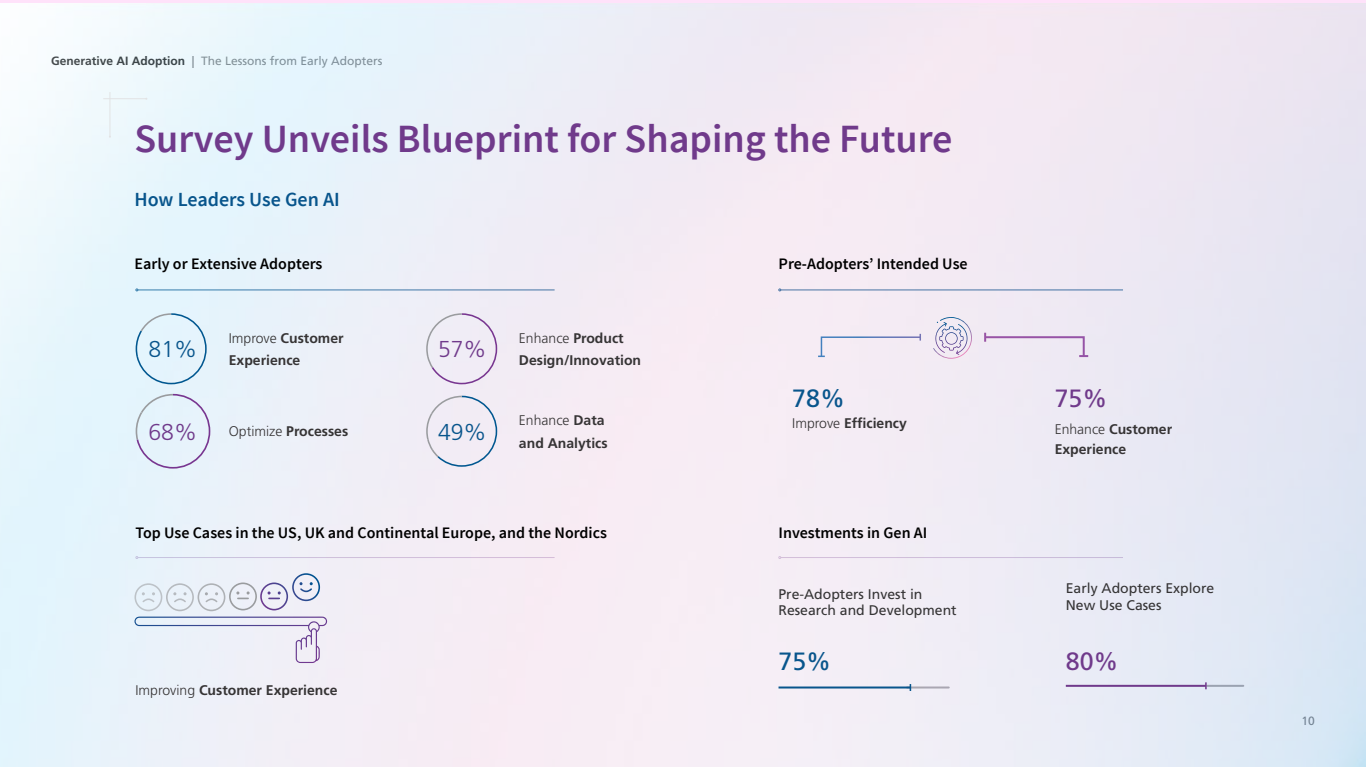
<style>
.page{position:relative;width:1366px;height:767px;background:#fff}
.page>*{position:absolute;margin:0;border:0;box-sizing:border-box;transform-origin:0 0}
.t1{font:600 40px "Source Sans Pro";color:#703a8b}
.t2{font:25px "Frutiger LT Pro";color:#08558c}
.t3{font:25px "Frutiger LT Pro";color:#703a8b}
.t4{font:300 23px "Frutiger LT Pro";color:#08558c}
.t5{font:300 23px "Frutiger LT Pro";color:#703a8b}
.t6{font:600 20px "Source Sans Pro";color:#08558c}
.t7{font:600 16px "Source Sans Pro";color:#000}
.t8{font:700 14px/22.1px "Frutiger LT Pro";color:#363435}
.t9{font:14px/16.8px "Frutiger LT Pro";color:#353435}
.t10{font:12px "Frutiger LT Pro";color:#6d6e71}
.s1{font-weight:700;color:#000}
.s2{font-weight:700}
.s3{font-weight:300}
</style>
<div class="page">
<img style="left:870px;top:3px;width:496px;height:764px">
<svg style="left:134px;top:617px;width:193px;height:46px"></svg>
<svg style="left:134px;top:573px;width:186px;height:38px"></svg>
<hr style="left:103px;top:98px;width:43px;height:1px;background:#e2e3e4">
<hr style="left:110px;top:92px;width:1px;height:45px;background:#e2e3e4">
<svg style="left:426px;top:313px;width:71px;height:71px;background:#e8e2ef"></svg>
<svg style="left:426px;top:396px;width:71px;height:71px;background:#e5e3ee"></svg>
<svg style="left:136px;top:313px;width:71px;height:71px;background:#d6eaf5"></svg>
<svg style="left:136px;top:394px;width:74px;height:75px;background:#dfe8f4"></svg>
<hr style="left:138px;top:557px;width:417px;height:1px;background:#703a8b">
<hr style="left:781px;top:557px;width:342px;height:1px;background:#703a8b">
<hr style="left:907px;top:687px;width:42px;height:2px;background:#9a9a9e">
<hr style="left:1207px;top:685px;width:36px;height:2px;background:#9a9a9e">
<hr style="left:779px;top:687px;width:131px;height:2px;background:#08558c">
<hr style="left:1066px;top:685px;width:140px;height:2px;background:#703a8b">
<svg style="left:1205px;top:682px;width:2px;height:7px"></svg>
<hr style="left:138px;top:290px;width:417px;height:1px;background:#08558c">
<hr style="left:781px;top:290px;width:342px;height:1px;background:#08558c">
<svg style="left:933px;top:315px;width:42px;height:46px;background:#ded7e7"></svg>
<svg style="left:983px;top:333px;width:105px;height:25px;background:#e6daeb"></svg>
<svg style="left:818px;top:334px;width:104px;height:24px;background:#e7e2ef"></svg>
<p class="t10" style="left:51px;top:54px;width:333px"><span class="s1">Generative AI Adoption</span> <span class="s2">|</span> The Lessons from Early Adopters</p>
<h1 class="t1" style="left:134px;top:113px;width:820px">Survey Unveils Blueprint for Shaping the Future</h1>
<h3 class="t6" style="left:134px;top:187px;width:207px">How Leaders Use Gen AI</h3>
<p class="t7" style="left:134px;top:254px;width:189px">Early or Extensive Adopters</p>
<p class="t7" style="left:779px;top:254px;width:191px">Pre-Adopters’ Intended Use</p>
<p class="t8" style="left:229px;top:327px;width:116px"><span class="s3">Improve</span> Customer<br>Experience</p>
<h3 class="t4" style="left:149px;top:336px;width:50px">81%</h3>
<h3 class="t5" style="left:438px;top:336px;width:50px">57%</h3>
<h3 class="t5" style="left:148px;top:419px;width:50px">68%</h3>
<h3 class="t4" style="left:438px;top:419px;width:50px">49%</h3>
<p class="t8" style="left:229px;top:421px;width:121px"><span class="s3">Optimize</span> Processes</p>
<p class="t8" style="left:519px;top:327px;width:124px"><span class="s3">Enhance</span> Product<br>Design/Innovation</p>
<p class="t8" style="left:519px;top:410px;width:90px"><span class="s3">Enhance</span> Data and Analytics</p>
<h2 class="t2" style="left:792px;top:384px;width:54px">78%</h2>
<p class="t8" style="left:792px;top:412px;width:116px"><span class="s3">Improve</span> Efficiency</p>
<p class="t7" style="left:135px;top:523px;width:473px">Top Use Cases in the US, UK and Continental Europe, and the Nordics</p>
<p class="t7" style="left:779px;top:523px;width:150px">Investments in Gen AI</p>
<h2 class="t3" style="left:1055px;top:384px;width:54px">75%</h2>
<p class="t8" style="left:1055px;top:419px;width:119px;line-height:20.1px"><span class="s3">Enhance</span> Customer<br>Experience</p>
<p class="t9" style="left:779px;top:585px;width:180px">Pre-Adopters Invest in<br>Research and Development</p>
<p class="t9" style="left:1066px;top:580px;width:150px">Early Adopters Explore<br>New Use Cases</p>
<p class="t8" style="left:135px;top:679px;width:204px"><span class="s3">Improving</span> Customer Experience</p>
<h2 class="t2" style="left:779px;top:647px;width:54px">75%</h2>
<h2 class="t3" style="left:1066px;top:647px;width:54px">80%</h2>
<p class="t10" style="left:1302px;top:714px;width:15px">10</p>
</div>
